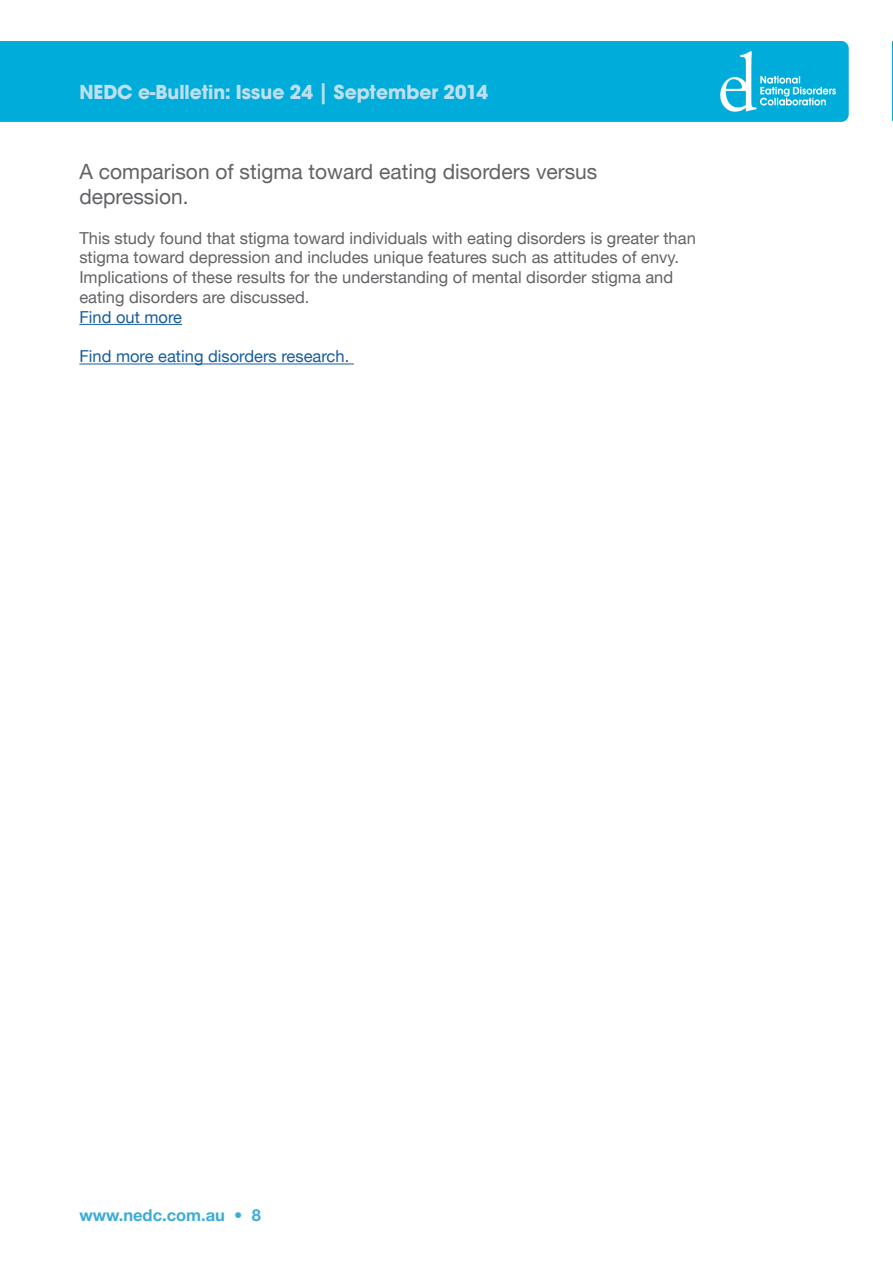
<style>
.page{position:relative;width:893px;height:1263px;background:#fff}
.page>*{position:absolute;margin:0;border:0;box-sizing:border-box;transform-origin:0 0}
.t1{font:21px/25.2px "Helvetica Neue LT";color:#616366}
.t2{font:700 21px "Avant Garde Md ITC";color:#bedff0}
.t3{font:16.5px/19.8px "Helvetica Neue LT";color:#616366}
.t4{font:16.5px "Helvetica Neue LT";color:#175d9e}
.t5{font:700 16.5px "Helvetica Neue LT Std";color:#3bacd9}
</style>
<div class="page">
<img style="left:892px;top:41px;width:1px;height:80px">
<div style="left:0;top:42px;width:848px;height:79px;background:#00acda"></div>
<div style="left:67px;top:63px;width:367px;height:36px;background:#00acda"></div>
<hr style="left:79px;top:324px;width:103px;height:1px;background:#175d9e">
<hr style="left:79px;top:364px;width:275px;height:1px;background:#175d9e">
<p class="t2" style="left:79px;top:79px;width:410px">NEDC e-Bulletin: Issue 24 | September 2014</p>
<p class="t1" style="left:79px;top:158px;width:520px">A comparison of stigma toward eating disorders versus depression.</p>
<p class="t3" style="left:79px;top:228px;width:618px">This study found that stigma toward individuals with eating disorders is greater than stigma toward depression and includes unique features such as attitudes of envy.<br>Implications of these results for the understanding of mental disorder stigma and eating disorders are discussed.</p>
<p class="t4" style="left:79px;top:307px;width:104px">Find out more</p>
<p class="t4" style="left:79px;top:347px;width:271px">Find more eating disorders research.</p>
<p class="t5" style="left:79px;top:1205px;width:183px">www.nedc.com.au • 8</p>
</div>
